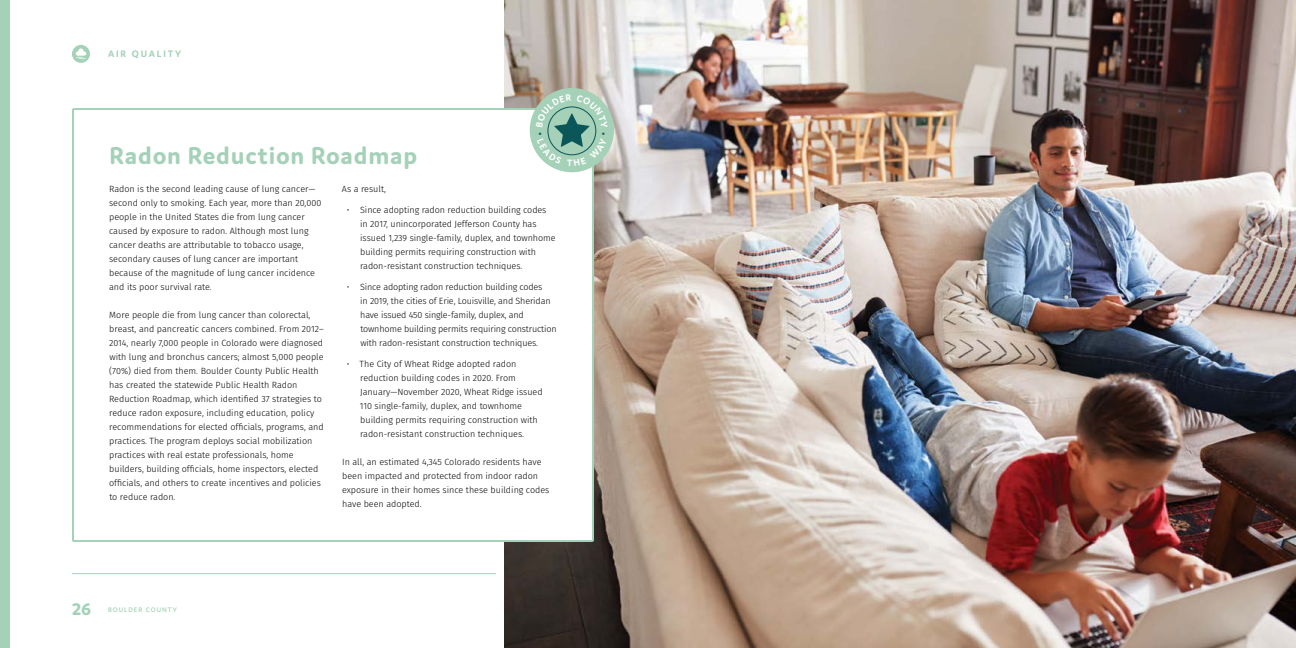
<style>
.page{position:relative;width:1296px;height:648px;background:#fff}
.page>*{position:absolute;margin:0;border:0;box-sizing:border-box;transform-origin:0 0}
.t1{font:700 26px "Domus";letter-spacing:.03em;color:#a4d1b7}
.t2{font:800 18px "Domus";color:#a4d1b7}
.t3{font:700 10px "Domus";letter-spacing:.185em;color:#a4d1b7}
.t4{font:300 9px/14px "Fira Sans";color:#000}
.t5{font:600 7px "Domus";letter-spacing:.145em;color:#a4d1b7}
</style>
<div class="page">
<hr style="left:72px;top:574px;width:522px;height:1px;background:#a4d1b7">
<div style="left:72px;top:45px;width:18px;height:18px;background:#a4d1b7;border-radius:50%"></div>
<svg style="left:76px;top:49px;width:10px;height:10px"></svg>
<div style="left:0;top:0;width:10px;height:648px;background:#a4d1b7"></div>
<img style="left:492px;top:0;width:804px;height:648px">
<div style="left:73px;top:109px;width:520px;height:432px;background:#fff"></div>
<div style="left:72px;top:108px;width:522px;height:434px;border:2px solid #a4d1b7"></div>
<div style="left:530px;top:88px;width:84px;height:84px;background:#a4d1b7;border-radius:50%"></div>
<svg style="left:536px;top:94px;width:72px;height:72px"></svg>
<p class="t3" style="left:108px;top:48px;width:75px">air quality</p>
<h1 class="t1" style="left:110px;top:141px;width:309px">Radon Reduction Roadmap</h1>
<p class="t4" style="left:109px;top:182px;width:214px">Radon is the second leading cause of lung cancer— second only to smoking. Each year, more than 20,000 people in the United States die from lung cancer caused by exposure to radon. Although most lung cancer deaths are attributable to tobacco usage, secondary causes of lung cancer are important because of the magnitude of lung cancer incidence and its poor survival rate.</p>
<p class="t4" style="left:109px;top:308px;width:216px">More people die from lung cancer than colorectal, breast, and pancreatic cancers combined. From 2012– 2014, nearly 7,000 people in Colorado were diagnosed with lung and bronchus cancers; almost 5,000 people (70%) died from them. Boulder County Public Health has created the statewide Public Health Radon Reduction Roadmap, which identified 37 strategies to reduce radon exposure, including education, policy recommendations for elected officials, programs, and practices. The program deploys social mobilization practices with real estate professionals, home builders, building officials, home inspectors, elected officials, and others to create incentives and policies to reduce radon.</p>
<p class="t4" style="left:342px;top:182px;width:46px">As a result,</p>
<p class="t4" style="left:360px;top:203px;width:197px;text-indent:-13px">• Since adopting radon reduction building codes in 2017, unincorporated Jefferson County has issued 1,239 single-family, duplex, and townhome building permits requiring construction with radon-resistant construction techniques.</p>
<p class="t4" style="left:360px;top:280px;width:198px;text-indent:-13px">• Since adopting radon reduction building codes<br>in 2019, the cities of Erie, Louisville, and Sheridan have issued 450 single-family, duplex, and townhome building permits requiring construction with radon-resistant construction techniques.</p>
<p class="t4" style="left:360px;top:357px;width:185px;text-indent:-13px">• The City of Wheat Ridge adopted radon reduction building codes in 2020. From January—November 2020, Wheat Ridge issued 110 single-family, duplex, and townhome building permits requiring construction with radon-resistant construction techniques.</p>
<p class="t4" style="left:342px;top:455px;width:209px">In all, an estimated 4,345 Colorado residents have been impacted and protected from indoor radon exposure in their homes since these building codes have been adopted.</p>
<h2 class="t2" style="left:72px;top:599px;width:21px">26</h2>
<p class="t5" style="left:108px;top:606px;width:70px">BOULDER COUNTY</p>
</div>
